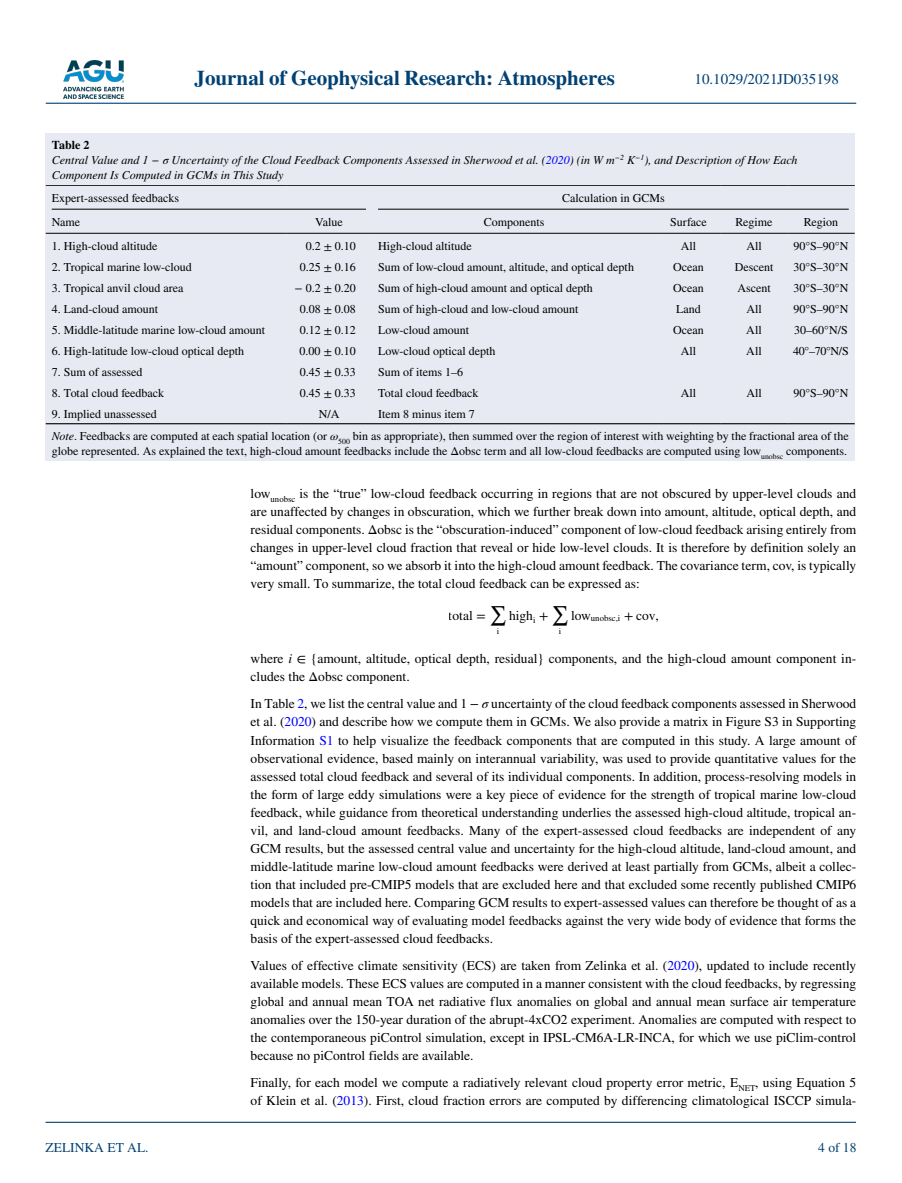
<style>
.page{position:relative;width:902px;height:1183px;background:#fff}
.page>*{position:absolute;margin:0;border:0;box-sizing:border-box;transform-origin:0 0}
.t1{font:700 21px "STIX";color:#004174}
.t2{font:15px "STIX";color:#004174}
.t3{font:13.5px/18px "STIX";color:#000;text-align:justify}
.t4{font:13.5px "STIX";color:#004174}
.t5{font:13.5px "STIX General";color:#000}
.t6{font:13.5px "STIX Math Extensions";color:#000}
.t7{font:12px/22.5px "STIX";color:#000}
.t8{font:italic 12px/15px "STIX";color:#000}
.t9{font:8.7px "STIX General";color:#000}
.s1{font-weight:700;font-style:normal}
.s2{color:#00f}
.s3{font-style:italic}
.s4{font-family:"STIX Math"}
.s5{font-family:"STIX Math";font-style:italic}
</style>
<div class="page">
<img style="left:63px;top:60px;width:60px;height:39px">
<hr style="left:46px;top:103px;width:810px;height:1px;background:#004174">
<hr style="left:45px;top:1121px;width:810px;height:1px;background:#004174">
<div style="left:46px;top:185px;width:808px;height:276px;background:#e7eaf2"></div>
<hr style="left:46px;top:185px;width:240px;height:1px;background:#000">
<hr style="left:286px;top:185px;width:86px;height:1px;background:#000">
<hr style="left:372px;top:185px;width:284px;height:1px;background:#000">
<hr style="left:656px;top:185px;width:64px;height:1px;background:#000">
<hr style="left:720px;top:185px;width:67px;height:1px;background:#000">
<hr style="left:787px;top:185px;width:67px;height:1px;background:#000">
<hr style="left:46px;top:233px;width:240px;height:1px;background:#000">
<hr style="left:286px;top:233px;width:86px;height:1px;background:#000">
<hr style="left:372px;top:233px;width:284px;height:1px;background:#000">
<hr style="left:656px;top:233px;width:64px;height:1px;background:#000">
<hr style="left:720px;top:233px;width:67px;height:1px;background:#000">
<hr style="left:787px;top:233px;width:67px;height:1px;background:#000">
<hr style="left:46px;top:423px;width:240px;height:1px;background:#000">
<hr style="left:286px;top:423px;width:86px;height:1px;background:#000">
<hr style="left:372px;top:423px;width:284px;height:1px;background:#000">
<hr style="left:656px;top:423px;width:64px;height:1px;background:#000">
<hr style="left:720px;top:423px;width:67px;height:1px;background:#000">
<hr style="left:787px;top:423px;width:67px;height:1px;background:#000">
<hr style="left:52px;top:209px;width:314px;height:1px;background:#000">
<hr style="left:378px;top:209px;width:470px;height:1px;background:#000">
<div style="left:46px;top:134px;width:808px;height:51px;background:#e7eaf2"></div>
<h1 class="t1" style="left:194px;top:66px;width:422px">Journal of Geophysical Research: Atmospheres</h1>
<p class="t2" style="left:694px;top:69px;width:146px">10.1029/2021JD035198</p>
<p class="t8" style="left:52px;top:137px;width:747px"><span class="s1">Table 2<br></span>Central Value and 1 − σ Uncertainty of the Cloud Feedback Components Assessed in Sherwood et al. (<span class="s2">2020</span>) (in W m<sup>−2</sup> K<sup>−1</sup>), and Description of How Each<br>Component Is Computed in GCMs in This Study</p>
<p class="t7" style="left:52px;top:187px;width:129px">Expert-assessed feedbacks</p>
<p class="t7" style="left:562px;top:187px;width:104px">Calculation in GCMs</p>
<p class="t7" style="left:52px;top:211px;width:30px">Name</p>
<p class="t7" style="left:315px;top:211px;width:29px">Value</p>
<p class="t7" style="left:483px;top:211px;width:62px">Components</p>
<p class="t7" style="left:670px;top:211px;width:38px">Surface</p>
<p class="t7" style="left:735px;top:211px;width:39px">Regime</p>
<p class="t7" style="left:803px;top:211px;width:36px">Region</p>
<p class="t7" style="left:52px;top:235px;width:107px">1. High-cloud altitude</p>
<p class="t7" style="left:305px;top:235px;width:52px">0.2 ± 0.10</p>
<p class="t7" style="left:378px;top:235px;width:95px">High-cloud altitude</p>
<p class="t7" style="left:680px;top:235px;width:17px">All</p>
<p class="t7" style="left:746px;top:235px;width:17px">All</p>
<p class="t7" style="left:793px;top:235px;width:56px">90°S–90°N</p>
<p class="t7" style="left:52px;top:256px;width:141px">2. Tropical marine low-cloud</p>
<p class="t7" style="left:299px;top:256px;width:58px">0.25 ± 0.16</p>
<p class="t7" style="left:378px;top:256px;width:257px">Sum of low-cloud amount, altitude, and optical depth</p>
<p class="t7" style="left:673px;top:256px;width:32px">Ocean</p>
<p class="t7" style="left:734px;top:256px;width:40px">Descent</p>
<p class="t7" style="left:793px;top:256px;width:56px">30°S–30°N</p>
<p class="t7" style="left:52px;top:277px;width:133px">3. Tropical anvil cloud area</p>
<p class="t7" style="left:294px;top:277px;width:63px">− 0.2 ± 0.20</p>
<p class="t7" style="left:378px;top:277px;width:216px">Sum of high-cloud amount and optical depth</p>
<p class="t7" style="left:673px;top:277px;width:32px">Ocean</p>
<p class="t7" style="left:737px;top:277px;width:35px">Ascent</p>
<p class="t7" style="left:793px;top:277px;width:56px">30°S–30°N</p>
<p class="t7" style="left:52px;top:298px;width:108px">4. Land-cloud amount</p>
<p class="t7" style="left:299px;top:298px;width:58px">0.08 ± 0.08</p>
<p class="t7" style="left:378px;top:298px;width:202px">Sum of high-cloud and low-cloud amount</p>
<p class="t7" style="left:676px;top:298px;width:26px">Land</p>
<p class="t7" style="left:746px;top:298px;width:17px">All</p>
<p class="t7" style="left:793px;top:298px;width:56px">90°S–90°N</p>
<p class="t7" style="left:52px;top:319px;width:215px">5. Middle-latitude marine low-cloud amount</p>
<p class="t7" style="left:299px;top:319px;width:58px">0.12 ± 0.12</p>
<p class="t7" style="left:378px;top:319px;width:93px">Low-cloud amount</p>
<p class="t7" style="left:673px;top:319px;width:32px">Ocean</p>
<p class="t7" style="left:746px;top:319px;width:17px">All</p>
<p class="t7" style="left:794px;top:319px;width:55px">30–60°N/S</p>
<p class="t7" style="left:52px;top:340px;width:194px">6. High-latitude low-cloud optical depth</p>
<p class="t7" style="left:299px;top:340px;width:58px">0.00 ± 0.10</p>
<p class="t7" style="left:378px;top:340px;width:119px">Low-cloud optical depth</p>
<p class="t7" style="left:680px;top:340px;width:17px">All</p>
<p class="t7" style="left:746px;top:340px;width:17px">All</p>
<p class="t7" style="left:793px;top:340px;width:57px">40°–70°N/S</p>
<p class="t7" style="left:52px;top:361px;width:92px">7. Sum of assessed</p>
<p class="t7" style="left:299px;top:361px;width:58px">0.45 ± 0.33</p>
<p class="t7" style="left:378px;top:361px;width:87px">Sum of items 1–6</p>
<p class="t7" style="left:52px;top:382px;width:114px">8. Total cloud feedback</p>
<p class="t7" style="left:299px;top:382px;width:58px">0.45 ± 0.33</p>
<p class="t7" style="left:378px;top:382px;width:102px">Total cloud feedback</p>
<p class="t7" style="left:680px;top:382px;width:17px">All</p>
<p class="t7" style="left:746px;top:382px;width:17px">All</p>
<p class="t7" style="left:793px;top:382px;width:56px">90°S–90°N</p>
<p class="t7" style="left:52px;top:403px;width:106px">9. Implied unassessed</p>
<p class="t7" style="left:319px;top:403px;width:22px">N/A</p>
<p class="t7" style="left:52px;top:403px;width:798px;text-indent:326px">Item 8 minus item 7<br><span class="s3">Note</span>. Feedbacks are computed at each spatial location (or <span class="s3">ω</span><sub>500</sub> bin as appropriate), then summed over the region of interest with weighting by the fractional area of the</p>
<p class="t7" style="left:52px;top:440px;width:796px">globe represented. As explained the text, high-cloud amount feedbacks include the Δobsc term and all low-cloud feedbacks are computed using low<sub>unobsc</sub> components.</p>
<p class="t4" style="left:45px;top:1138px;width:105px">ZELINKA ET AL.</p>
<p class="t3" style="left:250px;top:485px;width:607px">low<sub>unobsc</sub> is the “true” low-cloud feedback occurring in regions that are not obscured by upper-level clouds and are unaffected by changes in obscuration, which we further break down into amount, altitude, optical depth, and residual components. Δobsc is the “obscuration-induced” component of low-cloud feedback arising entirely from changes in upper-level cloud fraction that reveal or hide low-level clouds. It is therefore by definition solely an “amount” component, so we absorb it into the high-cloud amount feedback. The covariance term, cov, is typically very small. To summarize, the total cloud feedback can be expressed as:</p>
<p class="t5" style="left:449px;top:610px;width:38px">total <span class="s4">=</span></p>
<p class="t6" style="left:489px;top:594px;width:19px">∑</p>
<p class="t9" style="left:497px;top:628px;width:4px">i</p>
<p class="t5" style="left:509px;top:610px;width:41px">high<sub>i</sub> <span class="s4">+</span></p>
<p class="t6" style="left:551px;top:594px;width:19px">∑</p>
<p class="t9" style="left:559px;top:628px;width:4px">i</p>
<p class="t9" style="left:571px;top:615px;width:89px"><sup>low</sup>unobsc<span class="s5">,</span>i <sup>+</sup> <sup>cov</sup><sup>,</sup></p>
<p class="t3" style="left:250px;top:650px;width:607px">where <span class="s3">i</span> <span class="s4">∈</span> {amount, altitude, optical depth, residual} components, and the high-cloud amount component in&shy;cludes the Δobsc component.</p>
<p class="t3" style="left:250px;top:695px;width:607px">In Table <span class="s2">2</span>, we list the central value and 1 − <span class="s3">σ</span> uncertainty of the cloud feedback components assessed in Sherwood et al. (<span class="s2">2020</span>) and describe how we compute them in GCMs. We also provide a matrix in Figure S3 in Supporting Information <span class="s2">S1</span> to help visualize the feedback components that are computed in this study. A large amount of observational evidence, based mainly on interannual variability, was used to provide quantitative values for the assessed total cloud feedback and several of its individual components. In addition, process-resolving models in the form of large eddy simulations were a key piece of evidence for the strength of tropical marine low-cloud feedback, while guidance from theoretical understanding underlies the assessed high-cloud altitude, tropical an&shy;vil, and land-cloud amount feedbacks. Many of the expert-assessed cloud feedbacks are independent of any GCM results, but the assessed central value and uncertainty for the high-cloud altitude, land-cloud amount, and middle-latitude marine low-cloud amount feedbacks were derived at least partially from GCMs, albeit a collec&shy;tion that included pre-CMIP5 models that are excluded here and that excluded some recently published CMIP6 models that are included here. Comparing GCM results to expert-assessed values can therefore be thought of as a quick and economical way of evaluating model feedbacks against the very wide body of evidence that forms the basis of the expert-assessed cloud feedbacks.</p>
<p class="t3" style="left:250px;top:956px;width:607px">Values of effective climate sensitivity (ECS) are taken from Zelinka et al. (<span class="s2">2020</span>), updated to include recently available models. These ECS values are computed in a manner consistent with the cloud feedbacks, by regressing global and annual mean TOA net radiative flux anomalies on global and annual mean surface air temperature anomalies over the 150-year duration of the abrupt-4xCO2 experiment. Anomalies are computed with respect to the contemporaneous piControl simulation, except in IPSL-CM6A-LR-INCA, for which we use piClim-control because no piControl fields are available.</p>
<p class="t3" style="left:250px;top:1073px;width:607px">Finally, for each model we compute a radiatively relevant cloud property error metric, E<sub>NET</sub>, using Equation 5 of Klein et al. (<span class="s2">2013</span>). First, cloud fraction errors are computed by differencing climatological ISCCP simula-</p>
<p class="t4" style="left:818px;top:1138px;width:40px">4 of 18</p>
</div>
